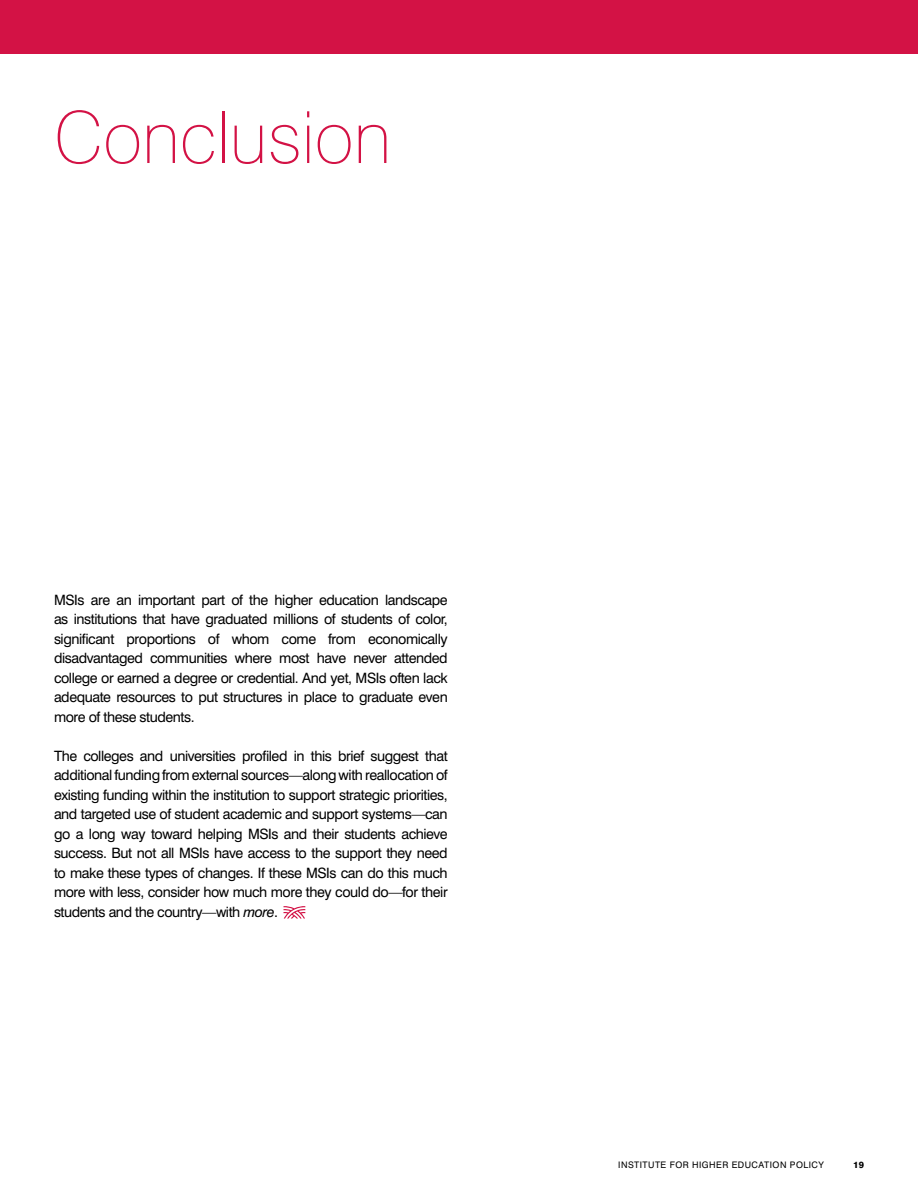
<style>
.page{position:relative;width:918px;height:1188px;background:#fff}
.page>*{position:absolute;margin:0;border:0;box-sizing:border-box;transform-origin:0 0}
.t1{font:100 72px "Swiss 721 BT";color:#d31245}
.t2{font:14.25px/19.5px "Swiss 721 BT";letter-spacing:-.03em;color:#000;text-align:justify}
.t3{font:9px "Swiss 721 BT";letter-spacing:.05em;color:#000}
.t4{font:800 9px "Swiss 721 BT";color:#000}
.s1{font-style:italic}
</style>
<div class="page">
<div style="left:0;top:0;width:918px;height:54px;background:#d31245"></div>
<svg style="left:284px;top:906px;width:21px;height:13px"></svg>
<h1 class="t1" style="left:54px;top:94px;width:339px">Conclusion</h1>
<p class="t2" style="left:54px;top:590px;width:395px">MSIs are an important part of the higher education landscape as institutions that have graduated millions of students of color, significant proportions of whom come from economically disadvantaged communities where most have never attended college or earned a degree or credential. And yet, MSIs often lack adequate resources to put structures in place to graduate even more of these students.</p>
<p class="t2" style="left:54px;top:746px;width:395px">The colleges and universities profiled in this brief suggest that additional funding from external sources—along with reallocation of existing funding within the institution to support strategic priorities, and targeted use of student academic and support systems—can go a long way toward helping MSIs and their students achieve success. But not all MSIs have access to the support they need to make these types of changes. If these MSIs can do this much more with less, consider how much more they could do—for their students and the country—with <span class="s1">more</span>.</p>
<p class="t3" style="left:618px;top:1159px;width:207px">institute for higher education policy</p>
<p class="t4" style="left:853px;top:1159px;width:13px">19</p>
</div>
